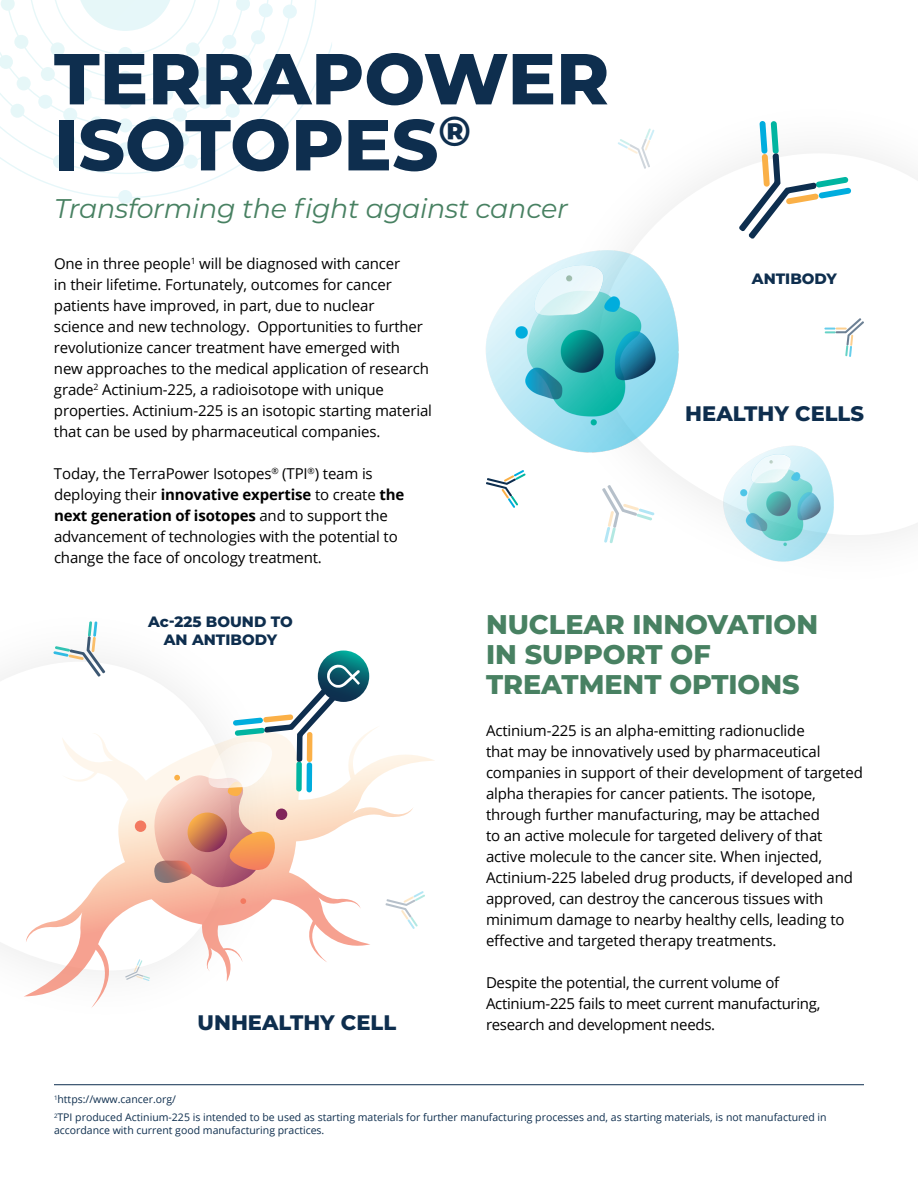
<style>
.page{position:relative;width:918px;height:1188px;background:#fff}
.page>*{position:absolute;margin:0;border:0;box-sizing:border-box;transform-origin:0 0}
.t1{font:800 72px/66px "Montserrat";color:#0e2e4e}
.t2{font:800 27px/30px "Montserrat";color:#488162}
.t3{font:italic 27px "Montserrat";letter-spacing:-.01em;color:#488162}
.t4{font:800 21px "Montserrat";color:#0e2e4e}
.t5{font:15px/21px "Open Sans";letter-spacing:-.01em;color:#000}
.t6{font:800 15px/18px "Montserrat";color:#0e2e4e;text-align:center}
.t7{font:10.5px/18px "Open Sans";color:#0e2e4e}
.s1{font-weight:700}
</style>
<div class="page">
<svg style="left:653px;top:154px;width:265px;height:381px"></svg>
<svg style="left:0;top:0;width:332px;height:204px"></svg>
<img style="left:486px;top:217px;width:199px;height:240px">
<svg style="left:486px;top:470px;width:40px;height:38px"></svg>
<svg style="left:824px;top:318px;width:40px;height:39px"></svg>
<svg style="left:739px;top:121px;width:112px;height:118px"></svg>
<svg style="left:602px;top:485px;width:53px;height:58px"></svg>
<svg style="left:618px;top:128px;width:37px;height:41px"></svg>
<img style="left:701px;top:427px;width:154px;height:135px">
<svg style="left:53px;top:621px;width:52px;height:56px"></svg>
<svg style="left:24px;top:727px;width:410px;height:281px"></svg>
<svg style="left:240px;top:898px;width:6px;height:6px"></svg>
<div style="left:135px;top:820px;width:11px;height:12px;background:#f37960;border-radius:50%"></div>
<svg style="left:318px;top:651px;width:51px;height:51px"></svg>
<svg style="left:142px;top:665px;width:218px;height:227px"></svg>
<hr style="left:54px;top:1084px;width:810px;height:1px;background:#0d2e4f">
<h1 class="t1" style="left:54px;top:42px;width:557px">TERRAPOWER<br>ISOTOPES<sup>®</sup></h1>
<h2 class="t3" style="left:54px;top:190px;width:515px">Transforming the fight against cancer</h2>
<p class="t5" style="left:54px;top:252px;width:380px">One in three people<sup>1</sup> will be diagnosed with cancer<br>in their lifetime. Fortunately, outcomes for cancer patients have improved, in part, due to nuclear<br>science and new technology. Opportunities to further revolutionize cancer treatment have emerged with new approaches to the medical application of research grade<sup>2</sup> Actinium-225, a radioisotope with unique properties. Actinium-225 is an isotopic starting material that can be used by pharmaceutical companies.</p>
<p class="t5" style="left:54px;top:462px;width:352px">Today, the TerraPower Isotopes<sup>®</sup> (TPI<sup>®</sup>) team is deploying their <span class="s1">innovative expertise</span> to create <span class="s1">the next generation of isotopes</span> and to support the advancement of technologies with the potential to change the face of oncology treatment.</p>
<p class="t6" style="left:752px;top:269px;width:87px">ANTIBODY</p>
<h3 class="t4" style="left:685px;top:398px;width:180px">HEALTHY CELLS</h3>
<p class="t6" style="left:148px;top:612px;width:146px">Ac-225 BOUND TO<br>AN ANTIBODY</p>
<h2 class="t2" style="left:486px;top:608px;width:334px">NUCLEAR INNOVATION<br>IN SUPPORT OF<br>TREATMENT OPTIONS</h2>
<p class="t5" style="left:486px;top:720px;width:378px">Actinium-225 is an alpha-emitting radionuclide<br>that may be innovatively used by pharmaceutical companies in support of their development of targeted alpha therapies for cancer patients. The isotope, through further manufacturing, may be attached<br>to an active molecule for targeted delivery of that active molecule to the cancer site. When injected, Actinium-225 labeled drug products, if developed and approved, can destroy the cancerous tissues with minimum damage to nearby healthy cells, leading to effective and targeted therapy treatments.</p>
<p class="t5" style="left:486px;top:972px;width:336px">Despite the potential, the current volume of<br>Actinium-225 fails to meet current manufacturing,</p>
<h3 class="t4" style="left:198px;top:1008px;width:200px">UNHEALTHY CELL</h3>
<p class="t5" style="left:486px;top:1014px;width:231px">research and development needs.</p>
<p class="t7" style="left:54px;top:1090px;width:774px"><sup>1</sup>https://www.cancer.org/<br><sup>2</sup>TPI produced Actinium-225 is intended to be used as starting materials for further manufacturing processes and, as starting materials, is not manufactured in</p>
<p class="t7" style="left:54px;top:1121px;width:272px">accordance with current good manufacturing practices.</p>
</div>
